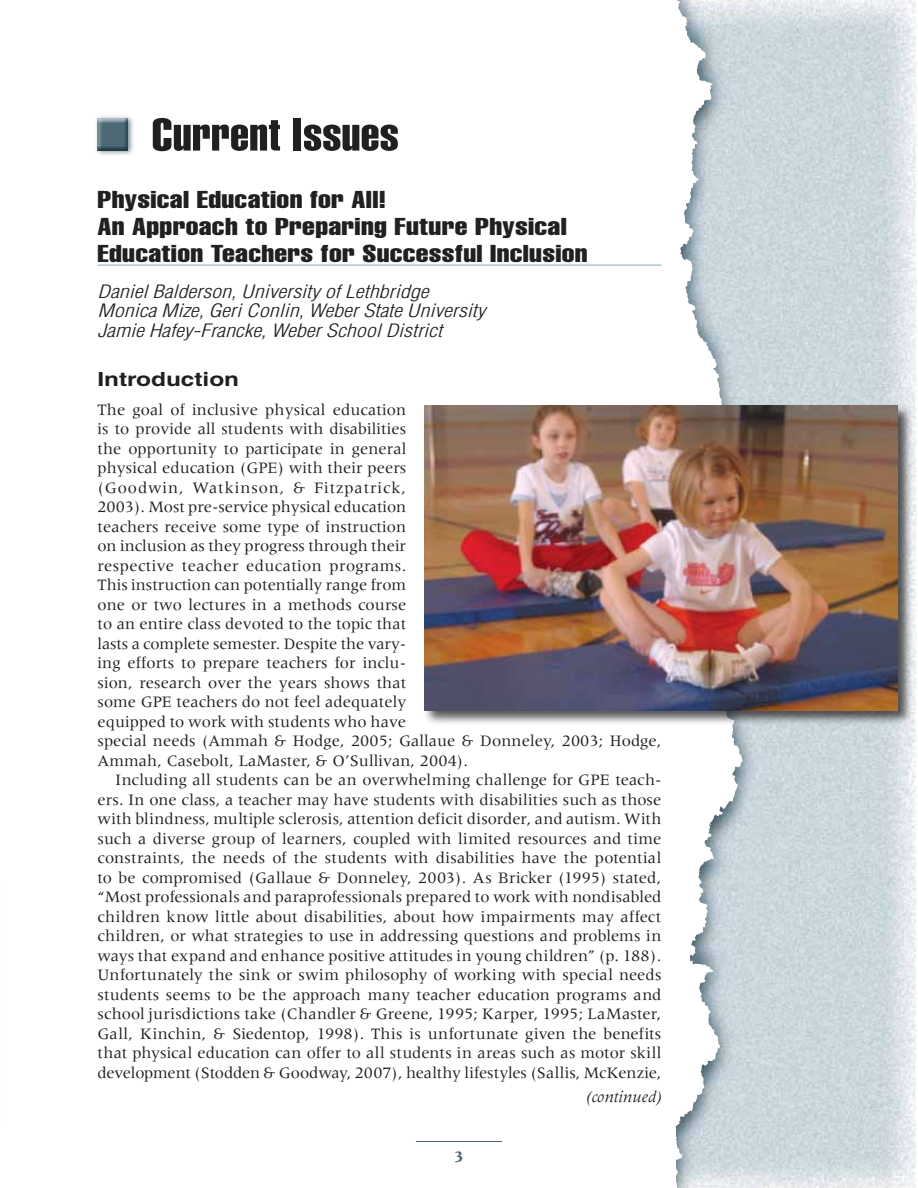
<style>
.page{position:relative;width:918px;height:1188px;background:#fff}
.page>*{position:absolute;margin:0;border:0;box-sizing:border-box;transform-origin:0 0}
.t1{font:45px "Helvetica LT Std Extra Comp";letter-spacing:.005em;color:#221f20;scale:1.25 1}
.t2{font:24px/27px "Helvetica LT Std Comp";letter-spacing:.01em;color:#221f20;scale:1.25 1}
.t3{font:700 19.5px "Helvetica LT Std";color:#221f20;scale:1.25 1}
.t4{font:italic 300 condensed 18px/19.5px "Helvetica LT Std";color:#221f20;scale:1.25 1}
.t5{font:16.5px/19.5px "Meridien";letter-spacing:.005em;color:#221f20}
.t6{font:italic 16.5px "Meridien";letter-spacing:.005em;color:#221f20}
.t7{font:700 16.5px "Meridien";color:#4b6a76}
</style>
<div class="page">
<img style="left:743px;top:0;width:173px;height:1188px">
<svg style="left:676px;top:0;width:67px;height:1188px"></svg>
<hr style="left:416px;top:1141px;width:86px;height:1px;background:#4b6a76">
<div style="left:94px;top:115px;width:41px;height:42px;background:#4b6a76;opacity:.75"></div>
<div style="left:95px;top:118px;width:34px;height:34px;background:#4b6a76;opacity:.75"></div>
<hr style="left:98px;top:265px;width:564px;height:1px;background:#83abb0">
<div style="left:424px;top:404px;width:489px;height:322px;background:#221f20;opacity:.75"></div>
<img style="left:424px;top:405px;width:473px;height:305px">
<h1 class="t1" style="left:152px;top:108px;width:199px">Current Issues</h1>
<h2 class="t2" style="left:98px;top:185px;width:394px">Physical Education for All!<br>An Approach to Preparing Future Physical<br>Education Teachers for Successful Inclusion</h2>
<p class="t4" style="left:98px;top:282px;width:312px">Daniel Balderson, University of Lethbridge<br>Monica Mize, Geri Conlin, Weber State University<br>Jamie Hafey-Francke, Weber School District</p>
<p class="t3" style="left:98px;top:367px;width:115px">Introduction</p>
<p class="t5" style="left:98px;top:400px;width:566px">The goal of inclusive physical education<br>is to provide all students with disabilities<br>the opportunity to participate in general<br>physical education (GPE) with their peers<br>(Goodwin, Watkinson, &amp; Fitzpatrick,<br>2003). Most pre-service physical education<br>teachers receive some type of instruction<br>on inclusion as they progress through their<br>respective teacher education programs.<br>This instruction can potentially range from<br>one or two lectures in a methods course<br>to an entire class devoted to the topic that<br>lasts a complete semester. Despite the vary-<br>ing efforts to prepare teachers for inclu-<br>sion, research over the years shows that<br>some GPE teachers do not feel adequately<br>equipped to work with students who have<br>special needs (Ammah &amp; Hodge, 2005; Gallaue &amp; Donneley, 2003; Hodge, Ammah, Casebolt, LaMaster, &amp; O’Sullivan, 2004).</p>
<p class="t5" style="left:98px;top:770px;width:566px;text-align:justify;text-indent:18px">Including all students can be an overwhelming challenge for GPE teach&shy;ers. In one class, a teacher may have students with disabilities such as those with blindness, multiple sclerosis, attention deficit disorder, and autism. With such a diverse group of learners, coupled with limited resources and time constraints, the needs of the students with disabilities have the potential to be compromised (Gallaue &amp; Donneley, 2003). As Bricker (1995) stated, “Most professionals and paraprofessionals prepared to work with nondisabled children know little about disabilities, about how impairments may affect children, or what strategies to use in addressing questions and problems in ways that expand and enhance positive attitudes in young children” (p. 188).<br>Unfortunately the sink or swim philosophy of working with special needs students seems to be the approach many teacher education programs and school jurisdictions take (Chandler &amp; Greene, 1995; Karper, 1995; LaMaster, Gall, Kinchin, &amp; Siedentop, 1998). This is unfortunate given the benefits that physical education can offer to all students in areas such as motor skill development (Stodden &amp; Goodway, 2007), healthy lifestyles (Sallis, McKenzie,</p>
<p class="t7" style="left:454px;top:1147px;width:11px">3</p>
<p class="t6" style="left:586px;top:1088px;width:78px">(continued)</p>
</div>
